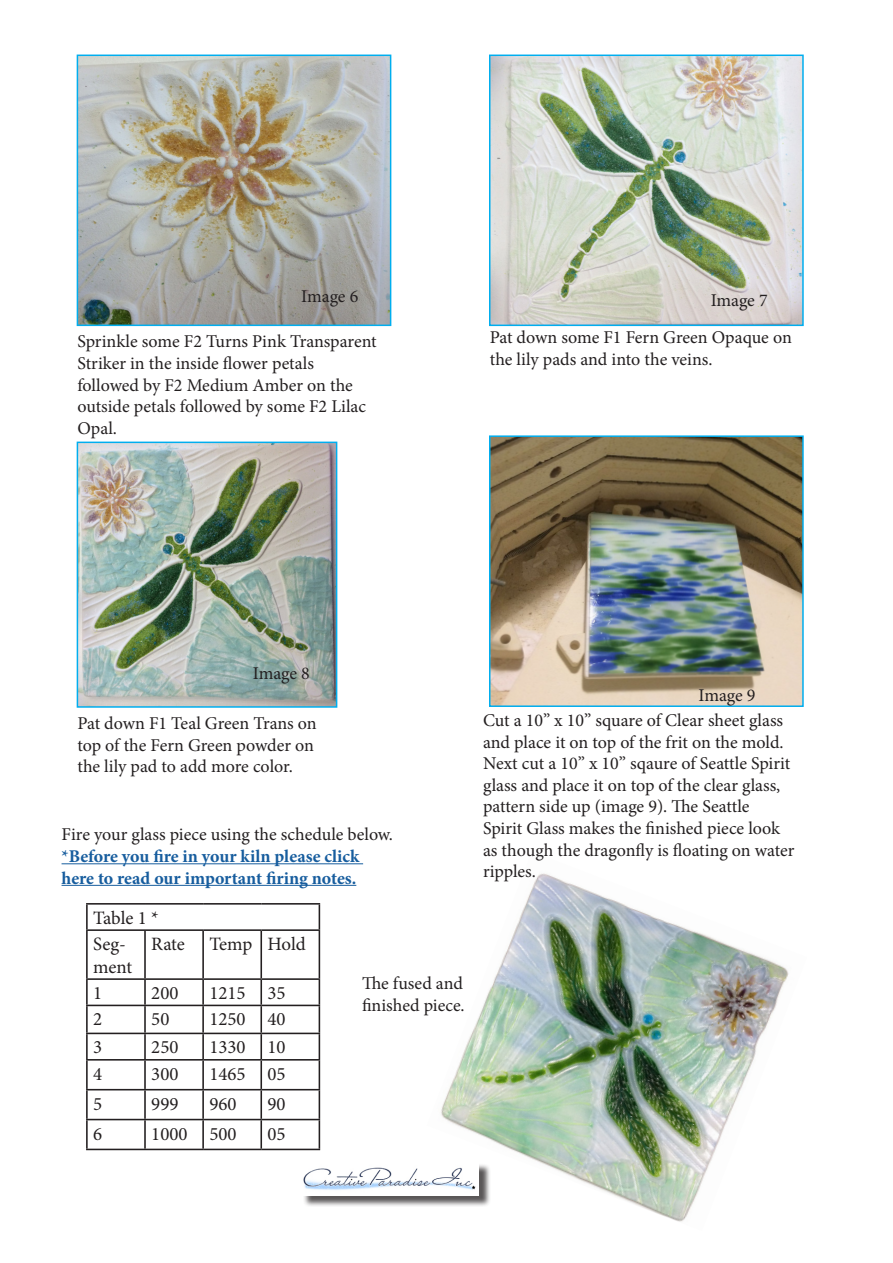
<style>
.page{position:relative;width:893px;height:1263px;background:#fff}
.page>*{position:absolute;margin:0;border:0;box-sizing:border-box;transform-origin:0 0}
.t1{font:18.9px/22.6px "Minion Pro";color:#231f20}
.t2{font:18px/21.6px "Minion Pro";letter-spacing:-.005em;color:#231f20}
.t3{font:700 18px/21.6px "Minion Pro";color:#175d9e}
</style>
<div class="page">
<img style="left:80px;top:58px;width:308px;height:265px">
<div style="left:77px;top:55px;width:314px;height:271px;border:2px solid #00aeef"></div>
<img style="left:492px;top:58px;width:309px;height:265px">
<div style="left:489px;top:55px;width:315px;height:271px;border:2px solid #00aeef"></div>
<img style="left:80px;top:445px;width:254px;height:260px">
<div style="left:77px;top:442px;width:260px;height:266px;border:2px solid #00aeef"></div>
<img style="left:441px;top:873px;width:348px;height:349px">
<img style="left:492px;top:438px;width:309px;height:266px">
<div style="left:489px;top:435px;width:315px;height:272px;border:2px solid #00aeef"></div>
<hr style="left:62px;top:863px;width:301px;height:1px;background:#175d9e">
<hr style="left:62px;top:885px;width:294px;height:1px;background:#175d9e">
<hr style="left:86px;top:903px;width:59px;height:2px;background:#231f20">
<hr style="left:86px;top:905px;width:2px;height:24px;background:#231f20">
<hr style="left:145px;top:903px;width:58px;height:2px;background:#231f20">
<hr style="left:203px;top:903px;width:58px;height:2px;background:#231f20">
<hr style="left:261px;top:903px;width:59px;height:2px;background:#231f20">
<svg style="left:319px;top:905px;width:1px;height:24px"></svg>
<hr style="left:86px;top:929px;width:59px;height:2px;background:#231f20">
<hr style="left:86px;top:931px;width:2px;height:47px;background:#231f20">
<hr style="left:145px;top:929px;width:58px;height:2px;background:#231f20">
<hr style="left:144px;top:931px;width:2px;height:47px;background:#231f20">
<hr style="left:203px;top:929px;width:58px;height:2px;background:#231f20">
<hr style="left:202px;top:931px;width:2px;height:47px;background:#231f20">
<hr style="left:261px;top:929px;width:59px;height:2px;background:#231f20">
<hr style="left:260px;top:931px;width:2px;height:47px;background:#231f20">
<hr style="left:319px;top:931px;width:1px;height:47px;background:#231f20">
<hr style="left:86px;top:978px;width:59px;height:2px;background:#231f20">
<hr style="left:86px;top:980px;width:2px;height:25px;background:#231f20">
<hr style="left:145px;top:978px;width:58px;height:2px;background:#231f20">
<hr style="left:144px;top:980px;width:2px;height:25px;background:#231f20">
<hr style="left:203px;top:978px;width:58px;height:2px;background:#231f20">
<hr style="left:202px;top:980px;width:2px;height:25px;background:#231f20">
<hr style="left:261px;top:978px;width:59px;height:2px;background:#231f20">
<hr style="left:260px;top:980px;width:2px;height:25px;background:#231f20">
<hr style="left:86px;top:1005px;width:59px;height:1px;background:#231f20">
<hr style="left:86px;top:1006px;width:2px;height:27px;background:#231f20">
<hr style="left:145px;top:1005px;width:58px;height:1px;background:#231f20">
<hr style="left:144px;top:1006px;width:2px;height:27px;background:#231f20">
<hr style="left:203px;top:1005px;width:58px;height:1px;background:#231f20">
<hr style="left:202px;top:1006px;width:2px;height:27px;background:#231f20">
<hr style="left:261px;top:1005px;width:59px;height:1px;background:#231f20">
<hr style="left:260px;top:1006px;width:2px;height:27px;background:#231f20">
<hr style="left:86px;top:1033px;width:59px;height:1px;background:#231f20">
<hr style="left:86px;top:1034px;width:2px;height:25px;background:#231f20">
<hr style="left:145px;top:1033px;width:58px;height:1px;background:#231f20">
<hr style="left:144px;top:1034px;width:2px;height:25px;background:#231f20">
<hr style="left:203px;top:1033px;width:58px;height:1px;background:#231f20">
<hr style="left:202px;top:1034px;width:2px;height:25px;background:#231f20">
<hr style="left:261px;top:1033px;width:59px;height:1px;background:#231f20">
<hr style="left:260px;top:1034px;width:2px;height:25px;background:#231f20">
<hr style="left:86px;top:1059px;width:59px;height:1px;background:#231f20">
<hr style="left:86px;top:1060px;width:2px;height:29px;background:#231f20">
<hr style="left:145px;top:1059px;width:58px;height:1px;background:#231f20">
<hr style="left:144px;top:1060px;width:2px;height:29px;background:#231f20">
<hr style="left:203px;top:1059px;width:58px;height:1px;background:#231f20">
<hr style="left:202px;top:1060px;width:2px;height:29px;background:#231f20">
<hr style="left:261px;top:1059px;width:59px;height:1px;background:#231f20">
<hr style="left:260px;top:1060px;width:2px;height:29px;background:#231f20">
<hr style="left:86px;top:1089px;width:59px;height:1px;background:#231f20">
<hr style="left:86px;top:1090px;width:2px;height:29px;background:#231f20">
<hr style="left:145px;top:1089px;width:58px;height:1px;background:#231f20">
<hr style="left:144px;top:1090px;width:2px;height:29px;background:#231f20">
<hr style="left:203px;top:1089px;width:58px;height:1px;background:#231f20">
<hr style="left:202px;top:1090px;width:2px;height:29px;background:#231f20">
<hr style="left:261px;top:1089px;width:59px;height:1px;background:#231f20">
<hr style="left:260px;top:1090px;width:2px;height:29px;background:#231f20">
<hr style="left:86px;top:1119px;width:59px;height:1px;background:#231f20">
<hr style="left:86px;top:1120px;width:2px;height:29px;background:#231f20">
<hr style="left:145px;top:1119px;width:58px;height:1px;background:#231f20">
<hr style="left:144px;top:1120px;width:2px;height:29px;background:#231f20">
<hr style="left:203px;top:1119px;width:58px;height:1px;background:#231f20">
<hr style="left:202px;top:1120px;width:2px;height:29px;background:#231f20">
<hr style="left:261px;top:1119px;width:59px;height:1px;background:#231f20">
<hr style="left:260px;top:1120px;width:2px;height:29px;background:#231f20">
<svg style="left:319px;top:980px;width:1px;height:169px"></svg>
<hr style="left:86px;top:1149px;width:59px;height:1px;background:#231f20">
<hr style="left:145px;top:1149px;width:58px;height:1px;background:#231f20">
<hr style="left:203px;top:1149px;width:58px;height:1px;background:#231f20">
<hr style="left:261px;top:1149px;width:59px;height:1px;background:#231f20">
<div style="left:303px;top:1163px;width:188px;height:44px;background:#231f20;opacity:.75"></div>
<img style="left:303px;top:1161px;width:176px;height:34px">
<p class="t2" style="left:301px;top:286px;width:59px">Image 6</p>
<p class="t2" style="left:711px;top:290px;width:59px">Image 7</p>
<p class="t2" style="left:77px;top:331px;width:301px">Sprinkle some F2 Turns Pink Transparent<br>Striker in the inside flower petals</p>
<p class="t2" style="left:77px;top:374px;width:277px">followed by F2 Medium Amber on the</p>
<p class="t2" style="left:77px;top:396px;width:290px">outside petals followed by some F2 Lilac<br>Opal.</p>
<p class="t2" style="left:253px;top:663px;width:59px">Image 8</p>
<p class="t2" style="left:490px;top:326px;width:304px">Pat down some F1 Fern Green Opaque on the lily pads and into the veins.</p>
<p class="t2" style="left:699px;top:685px;width:59px">Image 9</p>
<p class="t2" style="left:77px;top:713px;width:241px">Pat down F1 Teal Green Trans on top of the Fern Green powder on the lily pad to add more color.</p>
<p class="t2" style="left:483px;top:710px;width:309px">Cut a 10” x 10” square of Clear sheet glass and place it on top of the frit on the mold.<br>Next cut a 10” x 10” sqaure of Seattle Spirit glass and place it on top of the clear glass, pattern side up (image 9). The Seattle</p>
<p class="t2" style="left:483px;top:818px;width:313px">Spirit Glass makes the finished piece look as though the dragonfly is floating on water ripples.</p>
<p class="t2" style="left:62px;top:824px;width:333px">Fire your glass piece using the schedule below.</p>
<p class="t3" style="left:62px;top:845px;width:299px">*Before you fire in your kiln please click here to read our important firing notes.</p>
<p class="t1" style="left:93px;top:906px;width:67px">Table 1 *</p>
<p class="t1" style="left:93px;top:933px;width:41px">Seg&shy;ment</p>
<p class="t1" style="left:151px;top:933px;width:35px">Rate</p>
<p class="t1" style="left:209px;top:933px;width:44px">Temp</p>
<p class="t1" style="left:268px;top:933px;width:40px">Hold</p>
<p class="t1" style="left:93px;top:982px;width:11px">1</p>
<p class="t1" style="left:151px;top:982px;width:29px">200</p>
<p class="t1" style="left:209px;top:982px;width:38px">1215</p>
<p class="t1" style="left:268px;top:982px;width:20px">35</p>
<p class="t1" style="left:93px;top:1008px;width:11px">2</p>
<p class="t1" style="left:151px;top:1008px;width:20px">50</p>
<p class="t1" style="left:209px;top:1008px;width:38px">1250</p>
<p class="t1" style="left:268px;top:1008px;width:20px">40</p>
<p class="t1" style="left:93px;top:1036px;width:11px">3</p>
<p class="t1" style="left:151px;top:1036px;width:29px">250</p>
<p class="t1" style="left:209px;top:1036px;width:38px">1330</p>
<p class="t1" style="left:268px;top:1036px;width:20px">10</p>
<p class="t1" style="left:93px;top:1062px;width:11px">4</p>
<p class="t1" style="left:151px;top:1062px;width:29px">300</p>
<p class="t1" style="left:209px;top:1062px;width:38px">1465</p>
<p class="t1" style="left:268px;top:1062px;width:20px">05</p>
<p class="t1" style="left:93px;top:1092px;width:11px">5</p>
<p class="t1" style="left:151px;top:1092px;width:29px">999</p>
<p class="t1" style="left:209px;top:1092px;width:29px">960</p>
<p class="t1" style="left:268px;top:1092px;width:20px">90</p>
<p class="t1" style="left:93px;top:1122px;width:11px">6</p>
<p class="t1" style="left:151px;top:1122px;width:38px">1000</p>
<p class="t1" style="left:209px;top:1122px;width:29px">500</p>
<p class="t1" style="left:268px;top:1122px;width:20px">05</p>
<p class="t2" style="left:362px;top:973px;width:104px">The fused and finished piece.</p>
</div>
